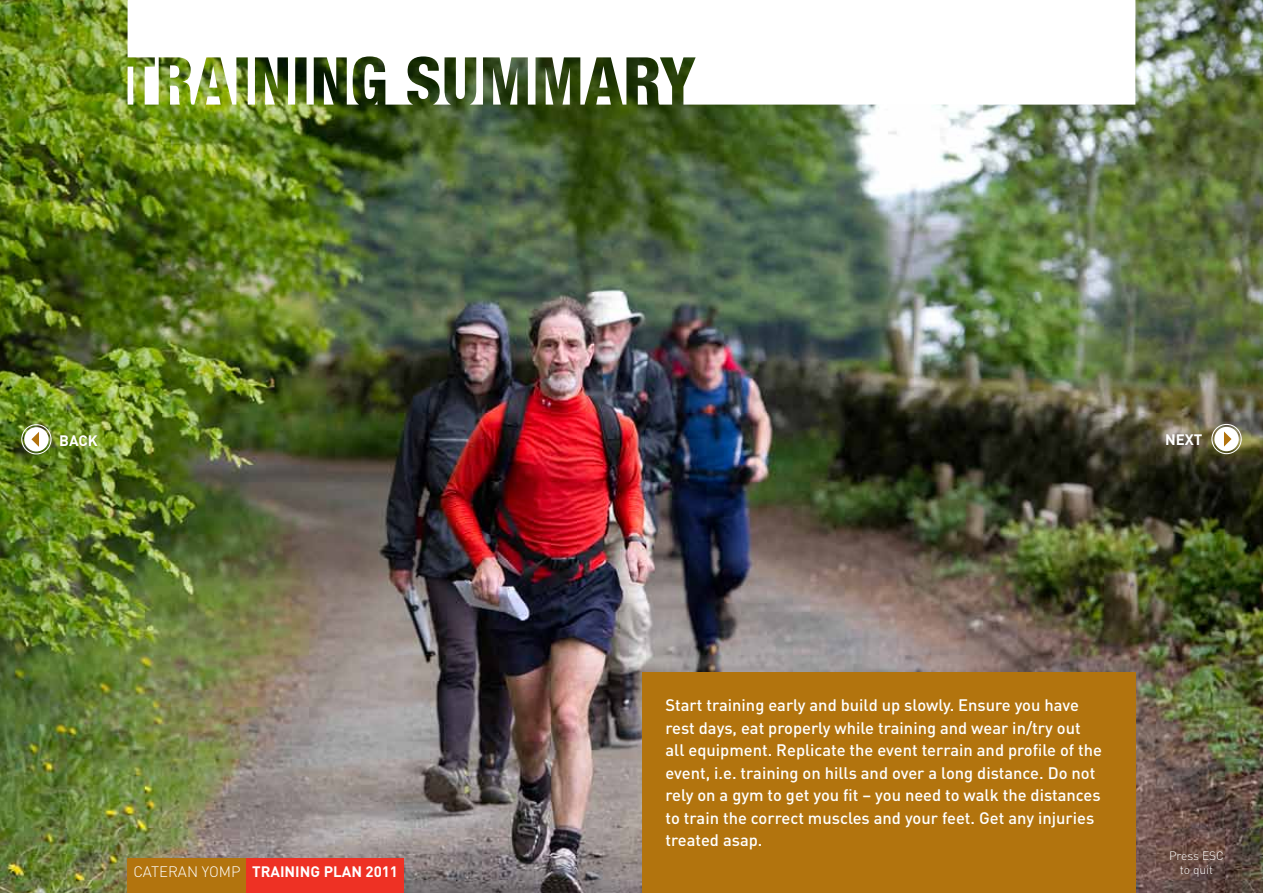
<style>
.page{position:relative;width:1263px;height:893px;background:#fff}
.page>*{position:absolute;margin:0;border:0;box-sizing:border-box;transform-origin:0 0}
.t1{font:500 16.5px/22.5px "DIN";color:#fff}
.t2{font:700 15px "DIN";color:#fff}
.t3{font:300 12px/13.5px "DIN";color:#fff;text-align:center}
.s1{font-weight:300}
</style>
<div class="page">
<img style="left:0;top:0;width:1263px;height:893px">
<svg style="left:128px;top:0;width:1007px;height:105px"></svg>
<div style="left:128px;top:859px;width:119px;height:34px;background:#b2740e"></div>
<div style="left:247px;top:859px;width:157px;height:34px;background:#ee3124"></div>
<div style="left:642px;top:673px;width:493px;height:220px;background:#b2740e"></div>
<div style="left:1211px;top:424px;width:31px;height:30px;border:1px solid #fff;border-radius:50%"></div>
<div style="left:1214px;top:427px;width:25px;height:24px;background:#fff;border-radius:50%"></div>
<svg style="left:1224px;top:431px;width:7px;height:16px"></svg>
<div style="left:21px;top:424px;width:31px;height:30px;border:1px solid #fff;border-radius:50%"></div>
<div style="left:24px;top:427px;width:25px;height:24px;background:#fff;border-radius:50%"></div>
<svg style="left:31px;top:432px;width:8px;height:15px"></svg>
<p class="t2" style="left:59px;top:430px;width:40px">BACK</p>
<p class="t2" style="left:1165px;top:430px;width:39px">NEXT</p>
<p class="t2" style="left:133px;top:862px;width:266px"><span class="s1">CATERAN YOMP</span> TRAINING PLAN 2011</p>
<p class="t1" style="left:665px;top:693px;width:438px">Start training early and build up slowly. Ensure you have rest days, eat properly while training and wear in/try out all equipment. Replicate the event terrain and profile of the event, i.e. training on hills and over a long distance. Do not rely on a gym to get you fit – you need to walk the distances to train the correct muscles and your feet. Get any injuries treated asap.</p>
<p class="t3" style="left:1169px;top:849px;width:56px">Press ESC to quit</p>
</div>
